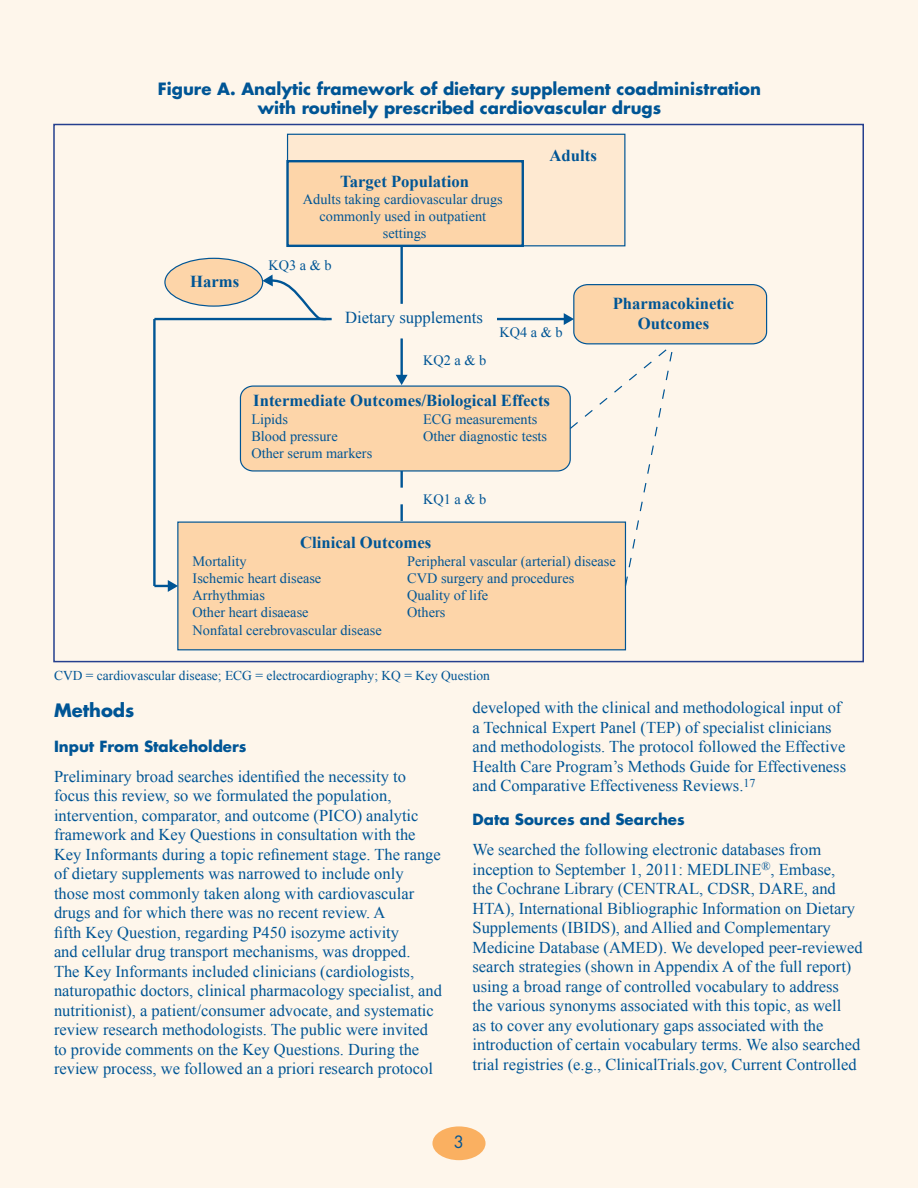
<style>
.page{position:relative;width:918px;height:1188px;background:#fef6eb}
.page>*{position:absolute;margin:0;border:0;box-sizing:border-box;transform-origin:0 0}
.Head_Level_1{font:700 18px "Futura Std";color:#005595}
.t1{font:700 16.65px/20.1px "Times New Roman";color:#005595;text-align:center}
.t2{font:16.65px "Times New Roman";color:#005595}
.Text{font:16.5px/19.5px "Times New Roman";color:#005595}
.t3{font:700 16.5px/19.8px "Futura Std";color:#005595;text-align:center}
.t4{font:16.5px "Futura Std";color:#005595}
.Head_Level_2{font:700 15px "Futura Std";color:#005595}
.t5{font:14.25px/17.1px "Times New Roman";color:#005595;text-align:center}
.Text-2{font:13.5px "Times New Roman";color:#005595}
</style>
<div class="page">
<div style="left:432px;top:1126px;width:54px;height:34px;background:#fab061;border-radius:50%"></div>
<div style="left:288px;top:134px;width:337px;height:112px;background:#fee9d1"></div>
<div style="left:287px;top:134px;width:338px;height:112px;border:1px solid #005595"></div>
<div style="left:288px;top:161px;width:235px;height:85px;background:#fdd5a9"></div>
<div style="left:286px;top:160px;width:238px;height:87px;border:2px solid #005595"></div>
<div style="left:240px;top:386px;width:330px;height:85px;background:#fdd5a9;border-radius:12px"></div>
<div style="left:240px;top:385px;width:331px;height:87px;border:1px solid #005595;border-radius:12px"></div>
<hr style="left:400px;top:246px;width:3px;height:58px;background:#005595">
<hr style="left:400px;top:339px;width:3px;height:38px;background:#005595">
<svg style="left:396px;top:375px;width:12px;height:10px"></svg>
<hr style="left:497px;top:318px;width:68px;height:2px;background:#005595">
<div style="left:178px;top:522px;width:447px;height:128px;background:#fdd5a9"></div>
<div style="left:177px;top:522px;width:449px;height:128px;border:1px solid #005595"></div>
<hr style="left:154px;top:318px;width:178px;height:2px;background:#005595">
<svg style="left:154px;top:580px;width:24px;height:12px"></svg>
<div style="left:165px;top:258px;width:98px;height:48px;background:#fdd5a9;border-radius:50%"></div>
<div style="left:164px;top:258px;width:99px;height:49px;border:1px solid #005595;border-radius:50%"></div>
<svg style="left:564px;top:284px;width:204px;height:303px"></svg>
<hr style="left:153px;top:319px;width:3px;height:267px;background:#005595">
<svg style="left:262px;top:275px;width:67px;height:46px"></svg>
<svg style="left:400px;top:471px;width:3px;height:51px"></svg>
<p class="t3" style="left:158px;top:78px;width:605px">Figure A. Analytic framework of dietary supplement coadministration with routinely prescribed cardiovascular drugs</p>
<p class="t1" style="left:190px;top:271px;width:51px">Harms</p>
<p class="t1" style="left:340px;top:170px;width:130px">Target Population</p>
<p class="t5" style="left:303px;top:190px;width:201px">Adults taking cardiovascular drugs commonly used in outpatient settings</p>
<p class="t5" style="left:268px;top:257px;width:65px">KQ3 a &amp; b</p>
<p class="t1" style="left:550px;top:145px;width:49px">Adults</p>
<p class="t2" style="left:345px;top:307px;width:139px">Dietary supplements</p>
<p class="t5" style="left:423px;top:352px;width:65px">KQ2 a &amp; b</p>
<p class="t5" style="left:499px;top:324px;width:65px">KQ4 a &amp; b</p>
<p class="t1" style="left:253px;top:390px;width:298px">Intermediate Outcomes/Biological Effects</p>
<p class="t5" style="left:251px;top:410px;width:38px">Lipids</p>
<p class="t5" style="left:423px;top:410px;width:116px">ECG measurements</p>
<p class="t5" style="left:251px;top:427px;width:88px">Blood pressure</p>
<p class="t5" style="left:423px;top:427px;width:126px">Other diagnostic tests</p>
<p class="t5" style="left:251px;top:445px;width:122px">Other serum markers</p>
<p class="t5" style="left:423px;top:490px;width:65px">KQ1 a &amp; b</p>
<p class="t1" style="left:300px;top:532px;width:133px">Clinical Outcomes</p>
<p class="t1" style="left:613px;top:293px;width:123px">Pharmacokinetic<br>Outcomes</p>
<p class="t5" style="left:193px;top:552px;width:56px">Mortality</p>
<p class="t5" style="left:407px;top:552px;width:210px">Peripheral vascular (arterial) disease</p>
<p class="t5" style="left:193px;top:570px;width:130px">Ischemic heart disease</p>
<p class="t5" style="left:407px;top:570px;width:169px">CVD surgery and procedures</p>
<p class="t5" style="left:193px;top:587px;width:74px">Arrhythmias</p>
<p class="t5" style="left:407px;top:587px;width:83px">Quality of life</p>
<p class="t5" style="left:193px;top:604px;width:118px">Other heart disaease</p>
<p class="t5" style="left:407px;top:604px;width:40px">Others</p>
<p class="t5" style="left:193px;top:621px;width:191px">Nonfatal cerebrovascular disease</p>
<p class="Text-2" style="left:54px;top:667px;width:437px">CVD = cardiovascular disease; ECG = electrocardiography; KQ = Key Question</p>
<p class="Head_Level_1" style="left:54px;top:698px;width:82px">Methods</p>
<p class="Head_Level_2" style="left:54px;top:736px;width:194px">Input From Stakeholders</p>
<p class="Text" style="left:54px;top:766px;width:390px">Preliminary broad searches identified the necessity to focus this review, so we formulated the population, intervention, comparator, and outcome (PICO) analytic framework and Key Questions in consultation with the Key Informants during a topic refinement stage. The range of dietary supplements was narrowed to include only those most commonly taken along with cardiovascular drugs and for which there was no recent review. A<br>fifth Key Question, regarding P450 isozyme activity<br>and cellular drug transport mechanisms, was dropped.<br>The Key Informants included clinicians (cardiologists, naturopathic doctors, clinical pharmacology specialist, and nutritionist), a patient/consumer advocate, and systematic review research methodologists. The public were invited to provide comments on the Key Questions. During the review process, we followed an a priori research protocol</p>
<p class="Text" style="left:472px;top:698px;width:375px">developed with the clinical and methodological input of a Technical Expert Panel (TEP) of specialist clinicians and methodologists. The protocol followed the Effective Health Care Program’s Methods Guide for Effectiveness and Comparative Effectiveness Reviews.<sup>17</sup></p>
<p class="Head_Level_2" style="left:472px;top:809px;width:214px">Data Sources and Searches</p>
<p class="Text" style="left:472px;top:840px;width:392px">We searched the following electronic databases from inception to September 1, 2011: MEDLINE<sup>®</sup>, Embase,<br>the Cochrane Library (CENTRAL, CDSR, DARE, and HTA), International Bibliographic Information on Dietary Supplements (IBIDS), and Allied and Complementary Medicine Database (AMED). We developed peer-reviewed search strategies (shown in Appendix A of the full report) using a broad range of controlled vocabulary to address the various synonyms associated with this topic, as well<br>as to cover any evolutionary gaps associated with the introduction of certain vocabulary terms. We also searched trial registries (e.g., ClinicalTrials.gov, Current Controlled</p>
<p class="t4" style="left:454px;top:1131px;width:12px">3</p>
</div>
